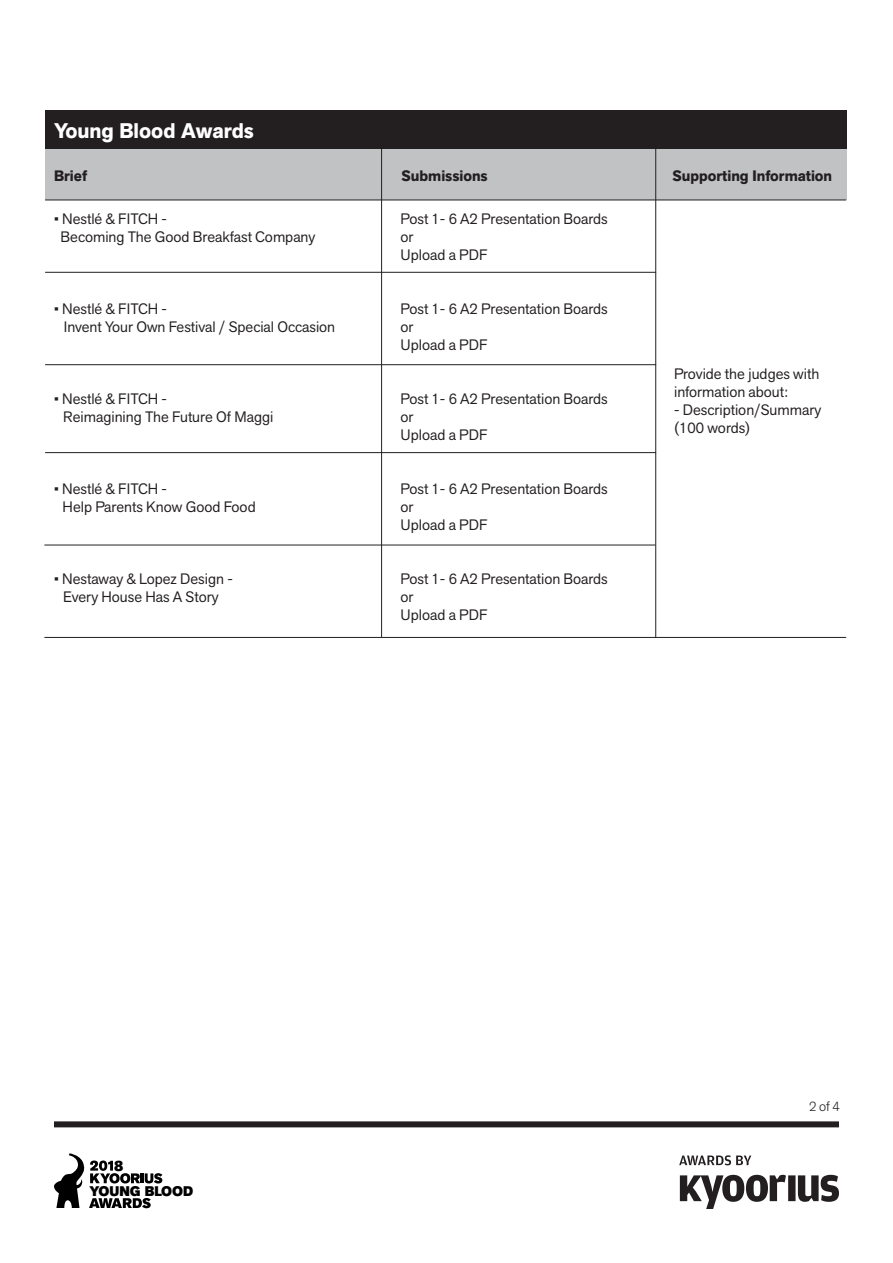
<style>
.page{position:relative;width:893px;height:1263px;background:#fff}
.page>*{position:absolute;margin:0;border:0;box-sizing:border-box;transform-origin:0 0}
.t1{font:700 21px "Akzid Grtsk Next";color:#fff}
.t2{font:15px/18px "Akzid Grtsk Next";color:#231f20}
.t3{font:700 15px "Akzid Grtsk Next";color:#231f20}
.t4{font:800 14.7px "Akzid Grtsk Next";color:#000}
.t5{font:800 13.8px "Akzid Grtsk Next";color:#000}
.t6{font:300 13.5px "Akzid Grtsk Next";color:#231f20}
</style>
<div class="page">
<div style="left:45px;top:149px;width:801px;height:51px;background:#c1c2c4"></div>
<div style="left:45px;top:110px;width:801px;height:39px;background:#231f20"></div>
<hr style="left:381px;top:146px;width:1px;height:491px;background:#231f20">
<hr style="left:655px;top:146px;width:1px;height:492px;background:#231f20">
<hr style="left:45px;top:200px;width:801px;height:1px;background:#231f20">
<hr style="left:45px;top:272px;width:611px;height:1px;background:#231f20">
<hr style="left:45px;top:364px;width:611px;height:1px;background:#231f20">
<hr style="left:45px;top:452px;width:611px;height:1px;background:#231f20">
<hr style="left:44px;top:545px;width:611px;height:1px;background:#231f20">
<svg style="left:54px;top:1153px;width:108px;height:55px"></svg>
<svg style="left:679px;top:1155px;width:72px;height:10px"></svg>
<svg style="left:680px;top:1175px;width:159px;height:34px"></svg>
<div style="left:54px;top:1121px;width:785px;height:6px;background:#231f20"></div>
<hr style="left:44px;top:637px;width:802px;height:1px;background:#231f20">
<p class="t1" style="left:54px;top:117px;width:201px">Young Blood Awards</p>
<p class="t3" style="left:54px;top:166px;width:35px">Brief</p>
<p class="t3" style="left:402px;top:166px;width:88px">Submissions</p>
<p class="t3" style="left:672px;top:166px;width:161px">Supporting Information</p>
<p class="t2" style="left:54px;top:210px;width:114px">• Nestlé &amp; FITCH -</p>
<p class="t2" style="left:61px;top:228px;width:256px">Becoming The Good Breakfast Company</p>
<p class="t2" style="left:54px;top:300px;width:114px">• Nestlé &amp; FITCH -</p>
<p class="t2" style="left:64px;top:318px;width:273px">Invent Your Own Festival / Special Occasion</p>
<p class="t2" style="left:54px;top:390px;width:114px">• Nestlé &amp; FITCH -</p>
<p class="t2" style="left:63px;top:408px;width:212px">Reimagining The Future Of Maggi</p>
<p class="t2" style="left:54px;top:480px;width:114px">• Nestlé &amp; FITCH -</p>
<p class="t2" style="left:63px;top:498px;width:195px">Help Parents Know Good Food</p>
<p class="t2" style="left:54px;top:570px;width:180px">• Nestaway &amp; Lopez Design -</p>
<p class="t2" style="left:63px;top:588px;width:157px">Every House Has A Story</p>
<p class="t2" style="left:400px;top:210px;width:209px">Post 1- 6 A2 Presentation Boards</p>
<p class="t2" style="left:400px;top:228px;width:15px">or</p>
<p class="t2" style="left:400px;top:246px;width:89px">Upload a PDF</p>
<p class="t2" style="left:400px;top:300px;width:209px">Post 1- 6 A2 Presentation Boards</p>
<p class="t2" style="left:400px;top:318px;width:15px">or</p>
<p class="t2" style="left:400px;top:336px;width:89px">Upload a PDF</p>
<p class="t2" style="left:400px;top:390px;width:209px">Post 1- 6 A2 Presentation Boards</p>
<p class="t2" style="left:400px;top:408px;width:15px">or</p>
<p class="t2" style="left:400px;top:426px;width:89px">Upload a PDF</p>
<p class="t2" style="left:400px;top:480px;width:209px">Post 1- 6 A2 Presentation Boards</p>
<p class="t2" style="left:400px;top:498px;width:15px">or</p>
<p class="t2" style="left:400px;top:516px;width:89px">Upload a PDF</p>
<p class="t2" style="left:400px;top:570px;width:209px">Post 1- 6 A2 Presentation Boards</p>
<p class="t2" style="left:400px;top:588px;width:15px">or</p>
<p class="t2" style="left:400px;top:606px;width:89px">Upload a PDF</p>
<p class="t2" style="left:674px;top:365px;width:147px">Provide the judges with information about:</p>
<p class="t2" style="left:674px;top:401px;width:149px">- Description/Summary (100 words)</p>
<p class="t4" style="left:114px;top:1156px;width:11px">8</p>
<p class="t5" style="left:90px;top:1182px;width:105px">YOUNG BLOOD</p>
<p class="t6" style="left:809px;top:1097px;width:32px">2 of 4</p>
</div>
